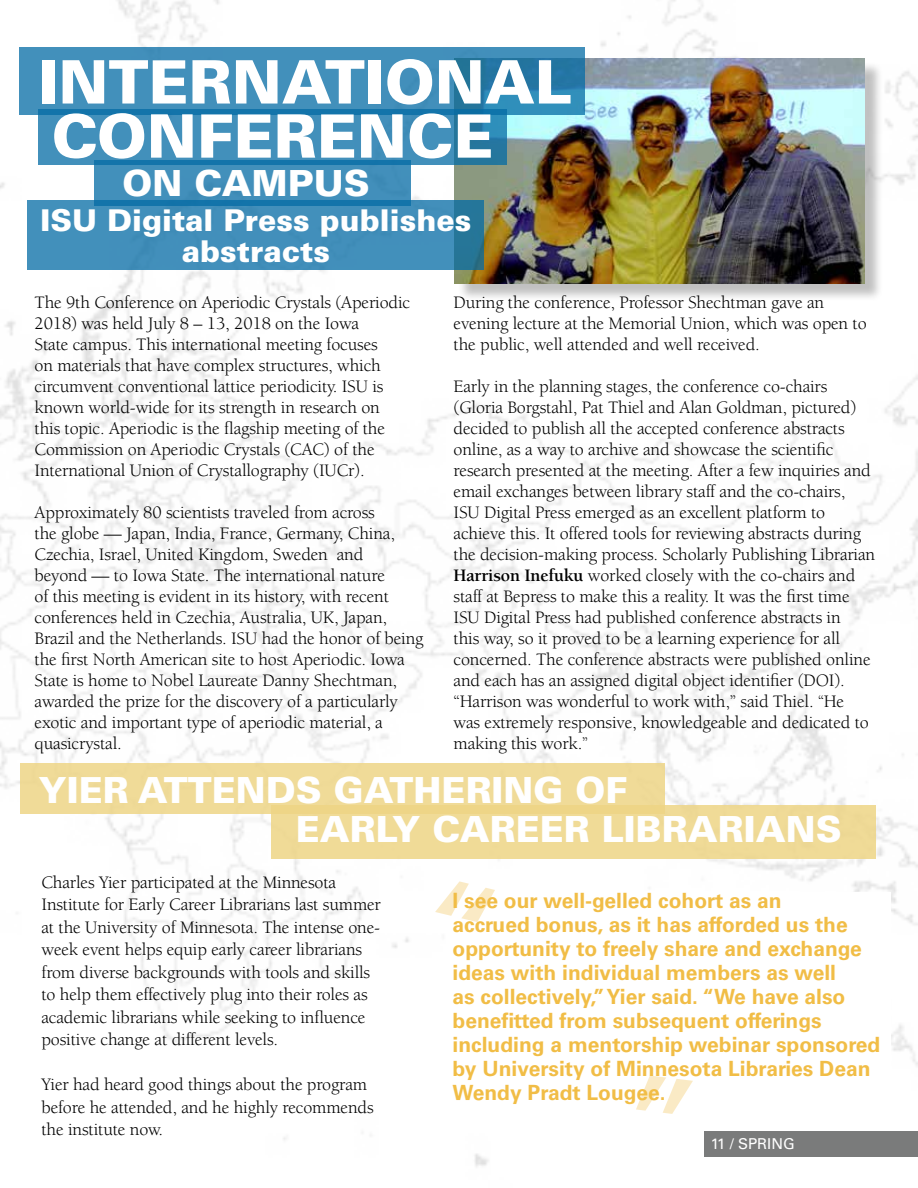
<style>
.page{position:relative;width:918px;height:1188px;background:#fff}
.page>*{position:absolute;margin:0;border:0;box-sizing:border-box;transform-origin:0 0}
.t1{font:900 60px/54.2px "Univers LT Std";color:#fff}
.t2{font:900 36px "Univers LT Std";color:#fff}
.t3{font:900 30px/31.5px "Univers LT Std";color:#fff;text-align:center}
.t4{font:700 21px/24px "Univers LT Std";color:#f1bd46}
.t5{font:18px/21px "Berkeley Std";letter-spacing:-.01em;color:#000}
.t6{font:15px "Univers LT Std";color:#fff}
.s1{font-weight:700}
</style>
<div class="page">
<img style="left:0;top:0;width:918px;height:1167px">
<div style="left:704px;top:1131px;width:214px;height:26px;background:#7a7b7b"></div>
<div style="left:457px;top:61px;width:427px;height:241px;background:#000;opacity:.25"></div>
<img style="left:455px;top:59px;width:410px;height:225px">
<div style="left:453px;top:893px;width:438px;height:230px;background:#fff"></div>
<svg style="left:19px;top:47px;width:566px;height:67px;background:#3c8cb7"></svg>
<svg style="left:28px;top:200px;width:456px;height:69px;background:#3e8cb7"></svg>
<svg style="left:39px;top:109px;width:468px;height:56px;background:#398ab6"></svg>
<svg style="left:94px;top:160px;width:317px;height:45px;background:#3789b6"></svg>
<div style="left:20px;top:763px;width:644px;height:51px;background:#f0db98"></div>
<div style="left:271px;top:805px;width:604px;height:53px;background:linear-gradient(to right,#f0da94,#efda96)"></div>
<svg style="left:435px;top:878px;width:60px;height:46px"></svg>
<h1 class="t1" style="left:39px;top:54px;width:534px">INTERNATIONAL<br>CONFERENCE</h1>
<h2 class="t2" style="left:123px;top:160px;width:249px">ON CAMPUS</h2>
<h3 class="t3" style="left:40px;top:204px;width:433px">ISU Digital Press publishes abstracts</h3>
<p class="t5" style="left:35px;top:292px;width:377px">The 9th Conference on Aperiodic Crystals (Aperiodic 2018) was held July 8 – 13, 2018 on the Iowa<br>State campus. This international meeting focuses<br>on materials that have complex structures, which circumvent conventional lattice periodicity. ISU is known world-wide for its strength in research on this topic. Aperiodic is the flagship meeting of the Commission on Aperiodic Crystals (CAC) of the International Union of Crystallography (IUCr).</p>
<p class="t5" style="left:35px;top:502px;width:391px">Approximately 80 scientists traveled from across<br>the globe — Japan, India, France, Germany, China, Czechia, Israel, United Kingdom, Sweden and<br>beyond — to Iowa State. The international nature<br>of this meeting is evident in its history, with recent conferences held in Czechia, Australia, UK, Japan, Brazil and the Netherlands. ISU had the honor of being the first North American site to host Aperiodic. Iowa State is home to Nobel Laureate Danny Shechtman, awarded the prize for the discovery of a particularly exotic and important type of aperiodic material, a quasicrystal.</p>
<p class="t5" style="left:454px;top:292px;width:415px">During the conference, Professor Shechtman gave an evening lecture at the Memorial Union, which was open to the public, well attended and well received.</p>
<p class="t5" style="left:454px;top:376px;width:423px">Early in the planning stages, the conference co-chairs (Gloria Borgstahl, Pat Thiel and Alan Goldman, pictured) decided to publish all the accepted conference abstracts online, as a way to archive and showcase the scientific research presented at the meeting. After a few inquiries and email exchanges between library staff and the co-chairs, ISU Digital Press emerged as an excellent platform to achieve this. It offered tools for reviewing abstracts during the decision-making process. Scholarly Publishing Librarian <span class="s1">Harrison Inefuku</span> worked closely with the co-chairs and staff at Bepress to make this a reality. It was the first time ISU Digital Press had published conference abstracts in<br>this way, so it proved to be a learning experience for all concerned. The conference abstracts were published online and each has an assigned digital object identifier (DOI). “Harrison was wonderful to work with,” said Thiel. “He was extremely responsive, knowledgeable and dedicated to making this work.”</p>
<h2 class="t2" style="left:39px;top:767px;width:590px">YIER ATTENDS GATHERING OF</h2>
<h2 class="t2" style="left:296px;top:806px;width:547px">EARLY CAREER LIBRARIANS</h2>
<p class="t5" style="left:42px;top:871px;width:341px;line-height:22.5px">Charles Yier participated at the Minnesota Institute for Early Career Librarians last summer at the University of Minnesota. The intense one&shy;week event helps equip early career librarians from diverse backgrounds with tools and skills to help them effectively plug into their roles as academic librarians while seeking to influence positive change at different levels.</p>
<p class="t5" style="left:42px;top:1074px;width:334px;line-height:22.5px">Yier had heard good things about the program before he attended, and he highly recommends the institute now.</p>
<p class="t4" style="left:453px;top:889px;width:429px">I see our well-gelled cohort as an<br>accrued bonus, as it has afforded us the opportunity to freely share and exchange ideas with individual members as well<br>as collectively,” Yier said. “We have also benefitted from subsequent offerings including a mentorship webinar sponsored by University of Minnesota Libraries Dean Wendy Pradt Lougee.</p>
<p class="t6" style="left:711px;top:1134px;width:85px">11 / SPRING</p>
</div>
